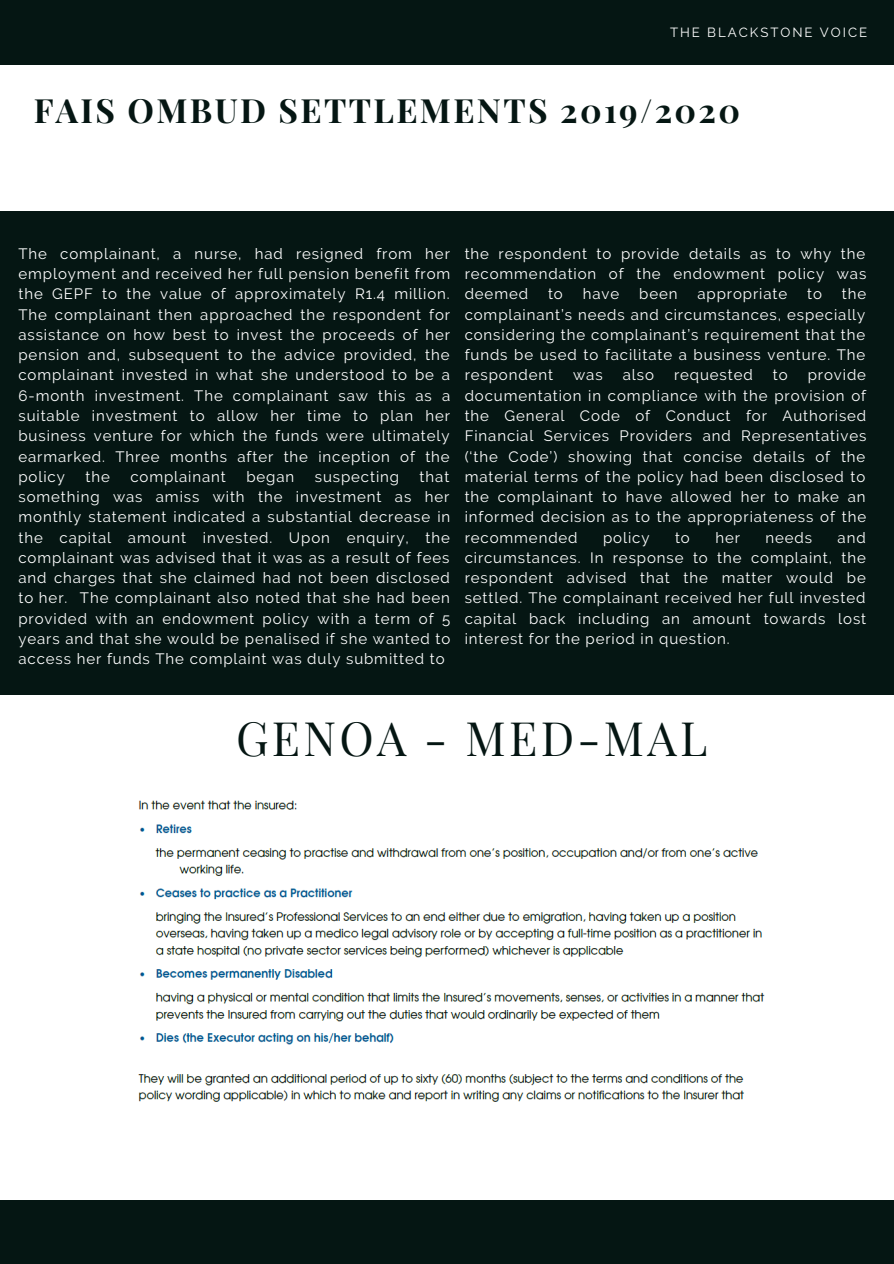
<style>
.page{position:relative;width:894px;height:1264px;background:#fff}
.page>*{position:absolute;margin:0;border:0;box-sizing:border-box;transform-origin:0 0}
.t1{font:46.35px "Playfair Display";letter-spacing:.07em;color:#051613}
.t2{font:700 33.45px "Playfair Display";letter-spacing:.07em;color:#051613}
.t3{font:15px/20.2px "Raleway";letter-spacing:.06em;color:#fff;text-align:justify}
.t4{font:13.2px "Raleway";letter-spacing:.15em;color:#fff}
</style>
<div class="page">
<div style="left:0;top:0;width:893px;height:64px;background:#051613"></div>
<div style="left:0;top:211px;width:893px;height:318px;background:#051613"></div>
<div style="left:0;top:1200px;width:893px;height:63px;background:#051613"></div>
<div style="left:0;top:424px;width:893px;height:270px;background:#051613"></div>
<img style="left:138px;top:800px;width:627px;height:302px">
<p class="t4" style="left:669px;top:25px;width:199px">THE BLACKSTONE VOICE</p>
<p class="t2" style="left:34px;top:87px;width:707px">FAIS OMBUD SETTLEMENTS 2019/2020</p>
<p class="t3" style="left:18px;top:243px;width:433px">The complainant, a nurse, had resigned from her employment and received her full pension benefit from the GEPF to the value of approximately R1.4 million.<br>The complainant then approached the respondent for assistance on how best to invest the proceeds of her pension and, subsequent to the advice provided, the complainant invested in what she understood to be a 6-month investment. The complainant saw this as a suitable investment to allow her time to plan her business venture for which the funds were ultimately earmarked. Three months after the inception of the policy</p>
<p class="t3" style="left:18px;top:466px;width:433px;text-indent:401px">that something was amiss with the investment as her monthly statement indicated a substantial decrease in the capital amount invested. Upon enquiry, the complainant was advised that it was as a result of fees and charges that she claimed had not been disclosed to her. The complainant also noted that she had been provided with an endowment policy with a term of 5 years and that she would be penalised if she wanted to access her funds The complaint was duly submitted to</p>
<p class="t3" style="left:85px;top:466px;width:26px">the</p>
<p class="t3" style="left:130px;top:466px;width:97px">complainant</p>
<p class="t3" style="left:246px;top:466px;width:49px">began</p>
<p class="t3" style="left:315px;top:466px;width:86px">suspecting</p>
<p class="t3" style="left:464px;top:243px;width:403px">the respondent to provide details as to why the recommendation of the endowment policy was deemed</p>
<p class="t3" style="left:464px;top:284px;width:403px;text-indent:377px">the complainant’s needs and circumstances, especially considering the complainant’s requirement that the funds be used to facilitate a business venture. The respondent</p>
<p class="t3" style="left:548px;top:284px;width:16px">to</p>
<p class="t3" style="left:582px;top:284px;width:38px">have</p>
<p class="t3" style="left:639px;top:284px;width:40px">been</p>
<p class="t3" style="left:697px;top:284px;width:91px">appropriate</p>
<p class="t3" style="left:806px;top:284px;width:16px">to</p>
<p class="t3" style="left:464px;top:365px;width:403px;text-indent:343px">provide documentation in compliance with the provision of the General Code of Conduct for Authorised Financial Services Providers and Representatives (‘the Code’) showing that concise details of the material terms of the policy had been disclosed to the complainant to have allowed her to make an informed decision as to the appropriateness of the recommended</p>
<p class="t3" style="left:573px;top:365px;width:31px">was</p>
<p class="t3" style="left:622px;top:365px;width:33px">also</p>
<p class="t3" style="left:673px;top:365px;width:80px">requested</p>
<p class="t3" style="left:772px;top:365px;width:16px">to</p>
<p class="t3" style="left:464px;top:527px;width:403px;text-indent:373px">and circumstances. In response to the complaint, the respondent advised that the matter would be settled. The complainant received her full invested capital back including an amount towards lost interest for the period in question.</p>
<p class="t3" style="left:603px;top:527px;width:48px">policy</p>
<p class="t3" style="left:674px;top:527px;width:16px">to</p>
<p class="t3" style="left:715px;top:527px;width:26px">her</p>
<p class="t3" style="left:765px;top:527px;width:48px">needs</p>
<p class="t1" style="left:236px;top:706px;width:472px">GENOA - MED-MAL</p>
</div>
